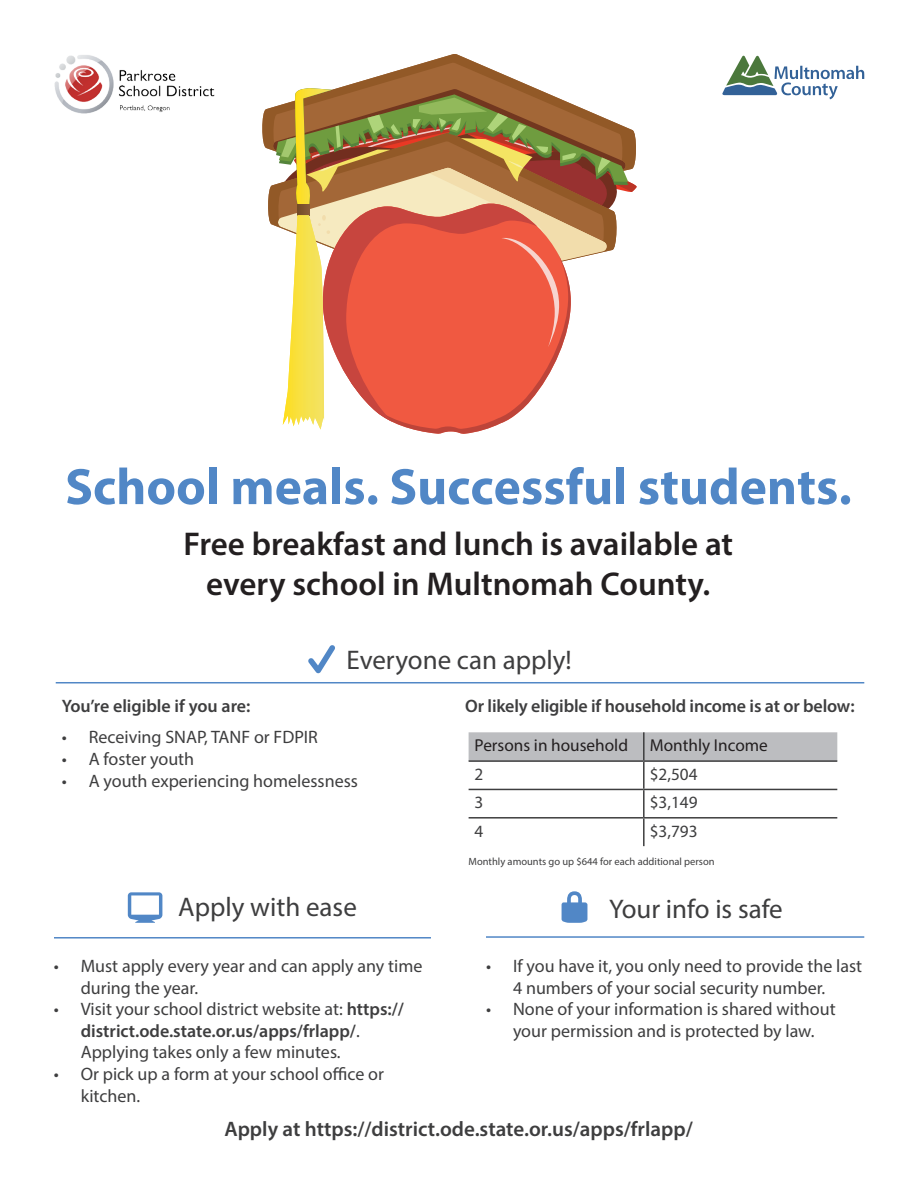
<style>
.page{position:relative;width:918px;height:1188px;background:#fff}
.page>*{position:absolute;margin:0;border:0;box-sizing:border-box;transform-origin:0 0}
.t1{font:700 51.45px "Myriad Pro";color:#5187c6}
.t2{font:600 33px "Myriad Pro";color:#231f20}
.t3{font:27px "Myriad Pro";color:#3e3e3f}
.t4{font:600 21px "Myriad Pro";color:#3e3e3f}
.t5{font:18px/21.6px "Myriad Pro";color:#3e3e3f}
.t6{font:600 18px "Myriad Pro";letter-spacing:-.01em;color:#3e3e3f}
.t7{font:17.25px "Myriad Pro";color:#231f20}
.t8{font:17.25px "Myriad Pro";color:#3e3e3f}
.t9{font:10.5px "Myriad Pro";color:#3e3e3f}
.s1{font-weight:600}
</style>
<div class="page">
<svg style="left:722px;top:55px;width:142px;height:44px"></svg>
<svg style="left:262px;top:54px;width:273px;height:95px"></svg>
<svg style="left:272px;top:88px;width:365px;height:346px"></svg>
<hr style="left:56px;top:682px;width:808px;height:1px;background:#5187c6">
<hr style="left:54px;top:937px;width:377px;height:2px;background:#5187c6">
<hr style="left:486px;top:936px;width:378px;height:2px;background:#5187c6">
<svg style="left:128px;top:892px;width:34px;height:31px"></svg>
<div style="left:469px;top:732px;width:368px;height:28px;background:#bcbdc0"></div>
<hr style="left:643px;top:732px;width:2px;height:28px;background:#3e3e3f">
<hr style="left:469px;top:760px;width:175px;height:2px;background:#3e3e3f">
<hr style="left:644px;top:760px;width:193px;height:2px;background:#3e3e3f">
<hr style="left:643px;top:762px;width:2px;height:27px;background:#3e3e3f">
<hr style="left:469px;top:789px;width:175px;height:1px;background:#3e3e3f">
<hr style="left:644px;top:789px;width:193px;height:1px;background:#3e3e3f">
<hr style="left:643px;top:790px;width:2px;height:27px;background:#3e3e3f">
<hr style="left:469px;top:817px;width:175px;height:2px;background:#3e3e3f">
<hr style="left:644px;top:817px;width:193px;height:2px;background:#3e3e3f">
<hr style="left:643px;top:819px;width:2px;height:27px;background:#3e3e3f">
<svg style="left:562px;top:891px;width:25px;height:32px"></svg>
<svg style="left:308px;top:645px;width:27px;height:28px"></svg>
<img style="left:54px;top:55px;width:160px;height:59px">
<h1 class="t1" style="left:65px;top:453px;width:788px">School meals. Successful students.</h1>
<p class="t2" style="left:183px;top:523px;width:551px">Free breakfast and lunch is available at</p>
<p class="t2" style="left:206px;top:563px;width:505px">every school in Multnomah County.</p>
<p class="t3" style="left:347px;top:644px;width:227px">Everyone can apply!</p>
<p class="t6" style="left:62px;top:694px;width:190px">You’re eligible if you are:</p>
<p class="t6" style="left:465px;top:694px;width:391px">Or likely eligible if household income is at or below:</p>
<p class="t5" style="left:62px;top:726px;width:258px">• Receiving SNAP, TANF or FDPIR</p>
<p class="t5" style="left:62px;top:748px;width:134px">• A foster youth</p>
<p class="t5" style="left:62px;top:769px;width:298px">• A youth experiencing homelessness</p>
<p class="t7" style="left:475px;top:735px;width:155px">Persons in household</p>
<p class="t7" style="left:650px;top:735px;width:120px">Monthly Income</p>
<p class="t8" style="left:475px;top:764px;width:10px">2</p>
<p class="t8" style="left:650px;top:764px;width:49px">$2,504</p>
<p class="t8" style="left:475px;top:792px;width:10px">3</p>
<p class="t8" style="left:650px;top:792px;width:49px">$3,149</p>
<p class="t8" style="left:475px;top:820px;width:10px">4</p>
<p class="t8" style="left:650px;top:820px;width:49px">$3,793</p>
<p class="t9" style="left:469px;top:855px;width:248px">Monthly amounts go up $644 for each additional person</p>
<p class="t3" style="left:178px;top:891px;width:180px">Apply with ease</p>
<p class="t3" style="left:609px;top:892px;width:175px">Your info is safe</p>
<p class="t5" style="left:486px;top:955px;width:378px;text-align:center">• If you have it, you only need to provide the last<br>4 numbers of your social security number.</p>
<p class="t5" style="left:486px;top:998px;width:351px;text-align:center">• None of your information is shared without your permission and is protected by law.</p>
<p class="t5" style="left:81px;top:955px;width:343px;text-indent:-27px">• Must apply every year and can apply any time during the year.</p>
<p class="t5" style="left:81px;top:998px;width:325px;text-indent:-27px">• Visit your school district website at: <span class="s1">https:// district.ode.state.or.us/apps/frlapp/</span>.<br>Applying takes only a few minutes.</p>
<p class="t5" style="left:81px;top:1063px;width:305px;text-indent:-27px">• Or pick up a form at your school office or kitchen.</p>
<p class="t4" style="left:224px;top:1115px;width:470px">Apply at https://district.ode.state.or.us/apps/frlapp/</p>
</div>
